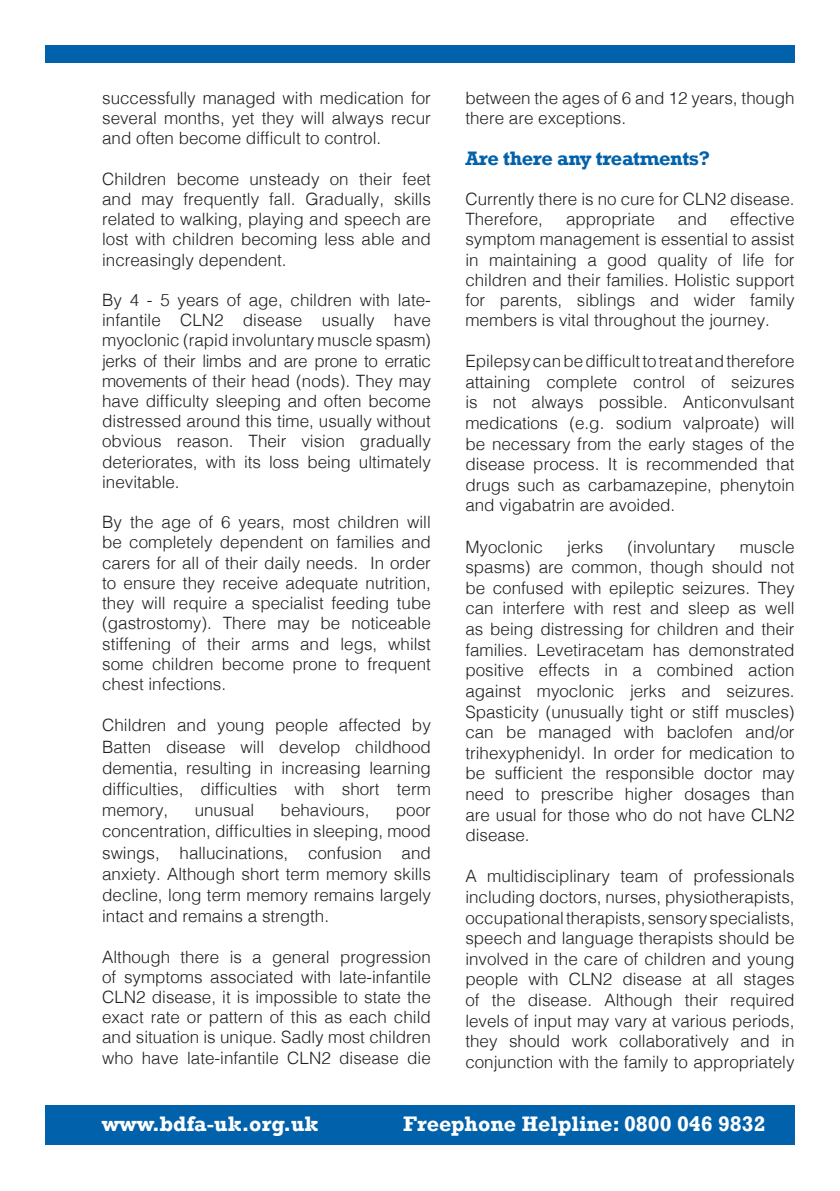
<style>
.page{position:relative;width:840px;height:1191px;background:#fff}
.page>*{position:absolute;margin:0;border:0;box-sizing:border-box;transform-origin:0 0}
.t1{font:700 21.6px "Rockwell";color:#fff}
.t2{font:700 20px "Rockwell";letter-spacing:-.02em;color:#0161aa}
.t3{font:300 17px/20.2px "Helvetica";color:#231f20;text-align:justify}
</style>
<div class="page">
<div style="left:45px;top:1105px;width:749px;height:40px;background:#0161aa"></div>
<div style="left:45px;top:45px;width:749px;height:18px;background:#0161aa"></div>
<p class="t3" style="left:102px;top:87px;width:330px">successfully managed with medication for several months, yet they will always recur and often become difficult to control.</p>
<p class="t3" style="left:102px;top:167px;width:330px">Children become unsteady on their feet and may frequently fall. Gradually, skills related to walking, playing and speech are lost with children becoming less able and increasingly dependent.</p>
<p class="t3" style="left:102px;top:289px;width:330px">By 4 - 5 years of age, children with late&shy;infantile CLN2 disease usually have myoclonic (rapid involuntary muscle spasm) jerks of their limbs and are prone to erratic movements of their head (nods). They may have difficulty sleeping and often become distressed around this time, usually without obvious reason. Their vision gradually deteriorates, with its loss being ultimately inevitable.</p>
<p class="t3" style="left:102px;top:511px;width:330px">By the age of 6 years, most children will be completely dependent on families and carers for all of their daily needs. In order to ensure they receive adequate nutrition, they will require a specialist feeding tube (gastrostomy). There may be noticeable stiffening of their arms and legs, whilst some children become prone to frequent chest infections.</p>
<p class="t3" style="left:102px;top:713px;width:330px;line-height:21.2px">Children and young people affected by Batten disease will develop childhood dementia, resulting in increasing learning difficulties, difficulties with short term memory,</p>
<p class="t3" style="left:194px;top:799px;width:61px">unusual</p>
<p class="t3" style="left:280px;top:799px;width:90px">behaviours,</p>
<p class="t3" style="left:102px;top:798px;width:330px;line-height:21.2px;text-indent:293px">poor concentration, difficulties in sleeping, mood swings, hallucinations, confusion and anxiety. Although short term memory skills decline, long term memory remains largely intact and remains a strength.</p>
<p class="t3" style="left:102px;top:945px;width:330px">Although there is a general progression of symptoms associated with late-infantile CLN2 disease, it is impossible to state the exact rate or pattern of this as each child and situation is unique. Sadly most children who have late-infantile CLN2 disease die</p>
<p class="t3" style="left:465px;top:87px;width:330px">between the ages of 6 and 12 years, though there are exceptions.</p>
<p class="t2" style="left:465px;top:146px;width:246px">Are there any treatments?</p>
<p class="t3" style="left:465px;top:188px;width:330px">Currently there is no cure for CLN2 disease.<br>Therefore,</p>
<p class="t3" style="left:465px;top:208px;width:330px;text-indent:265px">effective symptom management is essential to assist in maintaining a good quality of life for children and their families. Holistic support for parents, siblings and wider family members is vital throughout the journey.</p>
<p class="t3" style="left:465px;top:350px;width:330px">Epilepsy can be difficult to treat and therefore attaining complete control of seizures is not always possible. Anticonvulsant medications (e.g. sodium valproate) will be necessary from the early stages of the disease process. It is recommended that drugs such as carbamazepine, phenytoin and vigabatrin are avoided.</p>
<p class="t3" style="left:465px;top:535px;width:79px">Myoclonic</p>
<p class="t3" style="left:567px;top:535px;width:37px">jerks</p>
<p class="t3" style="left:627px;top:535px;width:89px">(involuntary</p>
<p class="t3" style="left:565px;top:208px;width:90px">appropriate</p>
<p class="t3" style="left:677px;top:208px;width:31px">and</p>
<p class="t3" style="left:465px;top:535px;width:330px;text-indent:274px">muscle spasms) are common, though should not be confused with epileptic seizures. They can interfere with rest and sleep as well as being distressing for children and their families. Levetiracetam has demonstrated positive effects in a combined action against myoclonic jerks and seizures.<br>Spasticity (unusually tight or stiff muscles) can be managed with baclofen and/or trihexyphenidyl. In order for medication to be sufficient the responsible doctor may need to prescribe higher dosages than are usual for those who do not have CLN2 disease.</p>
<p class="t3" style="left:465px;top:865px;width:330px">A multidisciplinary team of professionals including doctors, nurses, physiotherapists, occupational therapists, sensory specialists, speech and language therapists should be involved in the care of children and young people with CLN2 disease at all stages of the disease. Although their required levels of input may vary at various periods, they should work collaboratively and in conjunction with the family to appropriately</p>
<p class="t1" style="left:102px;top:1110px;width:218px">www.bdfa-uk.org.uk</p>
<p class="t1" style="left:403px;top:1110px;width:363px">Freephone Helpline: 0800 046 9832</p>
</div>
